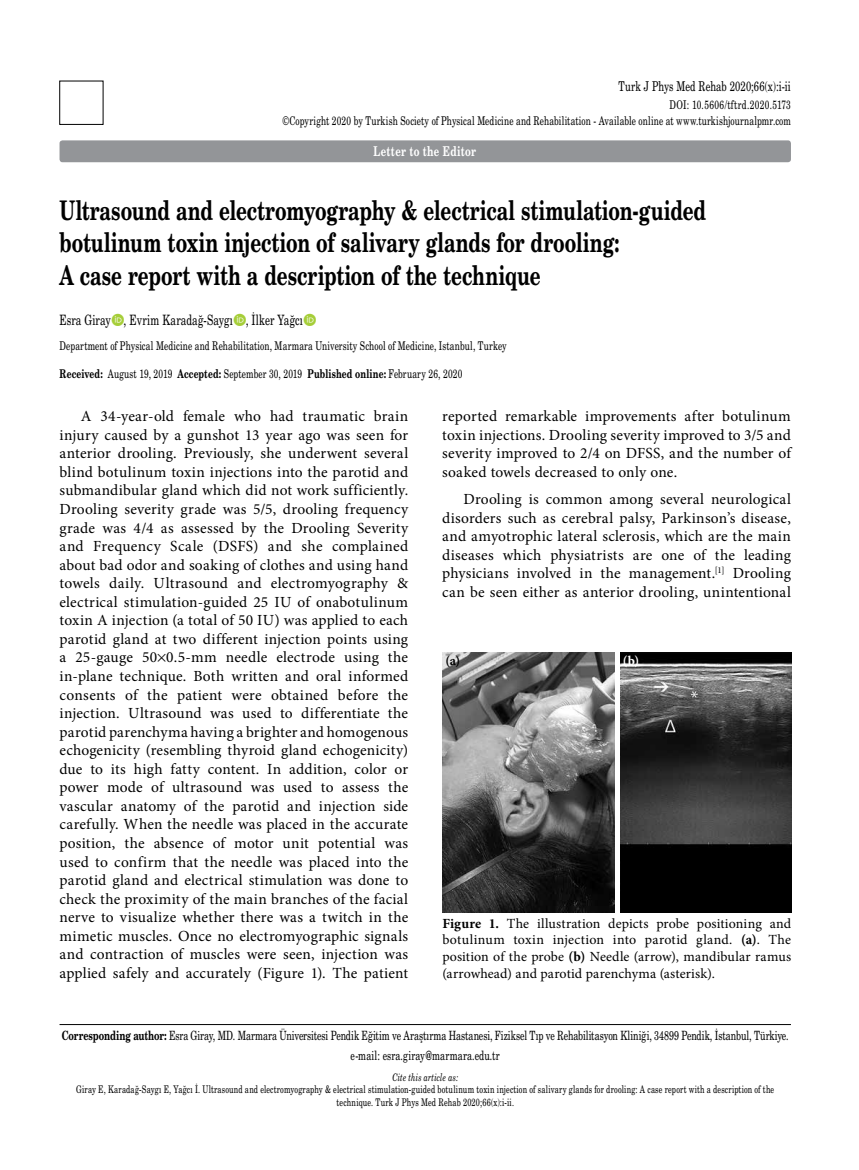
<style>
.page{position:relative;width:859px;height:1170px;background:#fff}
.page>*{position:absolute;margin:0;border:0;box-sizing:border-box;transform-origin:0 0}
.t1{font:27px/32.4px "Madison Bold Tr";letter-spacing:-.005em;color:#000}
.t2{font:15.45px/18.6px "Minion Pro";letter-spacing:.01em;color:#000;text-align:justify}
.t3{font:14.25px "Madison Tr";letter-spacing:.01em;color:#000}
.t4{font:13.95px/16.8px "Minion Pro";letter-spacing:.01em;color:#000;text-align:justify}
.t5{font:13.5px "Madison Tr";letter-spacing:.01em;color:#000}
.t6{font:13.5px "Madison Bold Tr";letter-spacing:.025em;color:#fff}
.t7{font:700 13.5px "Minion Pro";color:#000}
.t8{font:700 13.5px "Minion Pro";color:#fff}
.t9{font:12.75px/19.5px "Madison Tr";color:#000;text-align:center}
.t10{font:12px/15.6px "Madison Tr";letter-spacing:.01em;color:#000;text-align:right}
.t11{font:10.5px/12.6px "Madison Tr";letter-spacing:.015em;color:#000;text-align:center}
.t12{font:10.5px "Madison Italic Tr";letter-spacing:.015em;color:#000}
.s1{font-family:"Madison Bold Tr"}
.s2{font-weight:700}
</style>
<div class="page">
<div style="left:60px;top:140px;width:731px;height:22px;background:#939598;border-radius:3px"></div>
<hr style="left:60px;top:1024px;width:731px;height:1px;background:#000">
<img style="left:442px;top:652px;width:349px;height:260px">
<div style="left:615px;top:651px;width:5px;height:262px;background:#fff"></div>
<p class="t5" style="left:619px;top:78px;width:174px">Turk J Phys Med Rehab 2020;66(x):i-ii</p>
<p class="t10" style="left:283px;top:97px;width:510px">DOI: 10.5606/tftrd.2020.5173<br>©Copyright 2020 by Turkish Society of Physical Medicine and Rehabilitation - Available online at www.turkishjournalpmr.com</p>
<p class="t6" style="left:374px;top:143px;width:104px">Letter to the Editor</p>
<h1 class="t1" style="left:60px;top:193px;width:648px">Ultrasound and electromyography &amp; electrical stimulation-guided botulinum toxin injection of salivary glands for drooling:<br>A case report with a description of the technique</h1>
<p class="t3" style="left:60px;top:311px;width:245px">Esra Giray , Evrim Karadağ-Saygı , İlker Yağcı</p>
<p class="t10" style="left:60px;top:338px;width:449px">Department of Physical Medicine and Rehabilitation, Marmara University School of Medicine, Istanbul, Turkey</p>
<p class="t10" style="left:60px;top:366px;width:404px"><span class="s1">Received:</span> August 19, 2019 <span class="s1">Accepted:</span> September 30, 2019 <span class="s1">Published online:</span> February 26, 2020</p>
<p class="t2" style="left:60px;top:407px;width:350px;text-indent:21px">A 34-year-old female who had traumatic brain injury caused by a gunshot 13 year ago was seen for anterior drooling. Previously, she underwent several blind botulinum toxin injections into the parotid and submandibular gland which did not work sufficiently.<br>Drooling severity grade was 5/5, drooling frequency grade was 4/4 as assessed by the Drooling Severity and Frequency Scale (DSFS) and she complained about bad odor and soaking of clothes and using hand towels daily. Ultrasound and electromyography &amp; electrical stimulation-guided 25 IU of onabotulinum toxin A injection (a total of 50 IU) was applied to each parotid gland at two different injection points using a 25-gauge 50 0.5-mm needle electrode using the in-plane technique. Both written and oral informed consents of the patient were obtained before the injection. Ultrasound was used to differentiate the parotid parenchyma having a brighter and homogenous echogenicity (resembling thyroid gland echogenicity) due to its high fatty content. In addition, color or power mode of ultrasound was used to assess the vascular anatomy of the parotid and injection side carefully. When the needle was placed in the accurate position, the absence of motor unit potential was used to confirm that the needle was placed into the parotid gland and electrical stimulation was done to check the proximity of the main branches of the facial nerve to visualize whether there was a twitch in the mimetic muscles. Once no electromyographic signals and contraction of muscles were seen, injection was applied safely and accurately (Figure 1). The patient</p>
<p class="t2" style="left:442px;top:407px;width:350px">reported remarkable improvements after botulinum toxin injections. Drooling severity improved to 3/5 and severity improved to 2/4 on DFSS, and the number of soaked towels decreased to only one.</p>
<p class="t2" style="left:442px;top:490px;width:350px;text-indent:21px">Drooling is common among several neurological disorders such as cerebral palsy, Parkinson’s disease, and amyotrophic lateral sclerosis, which are the main diseases which physiatrists are one of the leading physicians involved in the management.<sup>[1]</sup> Drooling can be seen either as anterior drooling, unintentional</p>
<p class="t7" style="left:445px;top:651px;width:16px">(a)</p>
<p class="t8" style="left:623px;top:651px;width:18px">(b)</p>
<p class="t4" style="left:442px;top:914px;width:350px"><span class="s2">Figure 1.</span> The illustration depicts probe positioning and botulinum toxin injection into parotid gland. <span class="s2">(a)</span>. The position of the probe <span class="s2">(b)</span> Needle (arrow), mandibular ramus (arrowhead) and parotid parenchyma (asterisk).</p>
<p class="t9" style="left:62px;top:1025px;width:728px"><span class="s1">Corresponding author:</span> Esra Giray, MD. Marmara Üniversitesi Pendik Eğitim ve Araştırma Hastanesi, Fiziksel Tıp ve Rehabilitasyon Kliniği, 34899 Pendik, İstanbul, Türkiye. e-mail: esra.giray@marmara.edu.tr</p>
<p class="t12" style="left:392px;top:1070px;width:67px">Cite this article as:</p>
<p class="t11" style="left:76px;top:1083px;width:699px">Giray E, Karadağ-Saygı E, Yağcı İ. Ultrasound and electromyography &amp; electrical stimulation-guided botulinum toxin injection of salivary glands for drooling: A case report with a description of the technique. Turk J Phys Med Rehab 2020;66(x):i-ii.</p>
</div>
